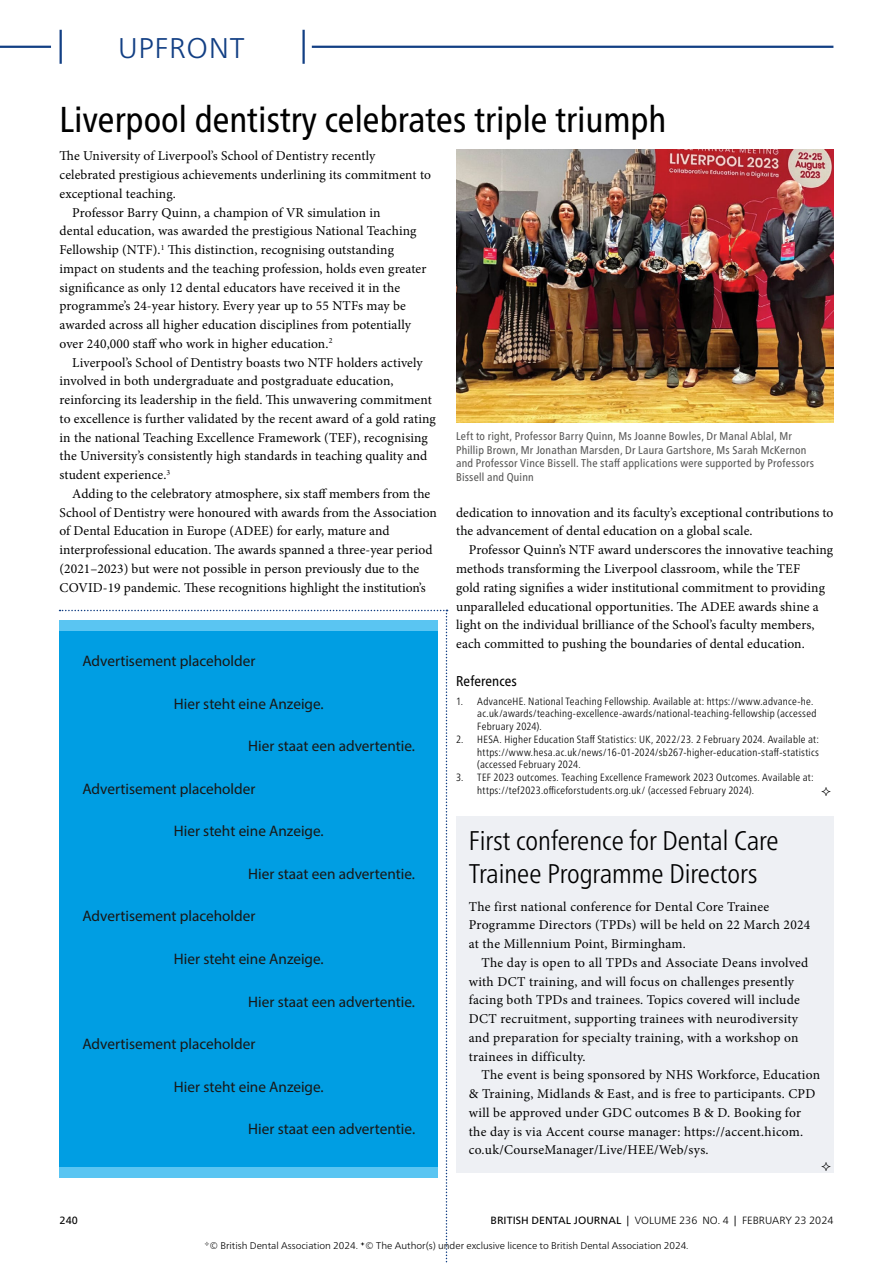
<style>
.page{position:relative;width:893px;height:1263px;background:#fff}
.page>*{position:absolute;margin:0;border:0;box-sizing:border-box;transform-origin:0 0}
.Title_3_Cnd_24pt{font:condensed 36px "Frutiger Neue LT Pro";color:#000}
.t1{font:300 28.5px "Frutiger Neue LT Pro";letter-spacing:.025em;color:#123f84}
.Title_4_Cnd_Lt_18pt{font:300 condensed 27px/32.4px "Frutiger Neue LT Pro";color:#000}
.t2{font:15.3px "Myriad Pro";color:#181716}
.Bibliography_Heading_x{font:condensed 14.25px "Frutiger Neue LT Pro";letter-spacing:.01em;color:#000}
.Para_9pt_ragged{font:13.5px/18.8px "Minion Pro";letter-spacing:.01em;color:#000}
.Para_9pt_ragged_1st{font:13.5px/18.8px "Minion Pro";letter-spacing:.01em;color:#000}
.Image_Caption_grey{font:condensed 11.25px/13.5px "Frutiger Neue LT Pro";letter-spacing:.02em;color:#565655}
.t3{font:300 condensed 10.5px/12.8px "Frutiger Neue LT Pro";letter-spacing:.025em;color:#000}
.t4{font:300 10.5px "Frutiger Neue LT Pro";letter-spacing:.005em;color:#000}
.t5{font:10.5px "Frutiger Neue LT Pro";color:#000}
.t6{font:300 9.75px "Frutiger Neue LT Pro";color:#000}
.s1{font-weight:400}
</style>
<div class="page">
<div style="left:456px;top:817px;width:377px;height:356px;background:#eef0f4"></div>
<img style="left:456px;top:150px;width:377px;height:273px">
<hr style="left:0;top:46px;width:51px;height:2px;background:#123f84">
<hr style="left:312px;top:46px;width:521px;height:2px;background:#123f84">
<hr style="left:60px;top:30px;width:2px;height:34px;background:#123f84">
<hr style="left:302px;top:30px;width:3px;height:34px;background:#123f84">
<svg style="left:60px;top:610px;width:387px;height:653px"></svg>
<h2 class="t1" style="left:118px;top:31px;width:128px">UPFRONT</h2>
<p class="Title_3_Cnd_24pt" style="left:60px;top:98px;width:608px">Liverpool dentistry celebrates triple triumph</p>
<p class="Para_9pt_ragged_1st" style="left:60px;top:147px;width:373px">The University of Liverpool’s School of Dentistry recently celebrated prestigious achievements underlining its commitment to exceptional teaching.</p>
<p class="Para_9pt_ragged" style="left:60px;top:203px;width:368px;text-indent:13px">Professor Barry Quinn, a champion of VR simulation in<br>dental education, was awarded the prestigious National Teaching Fellowship (NTF).<sup>1</sup> This distinction, recognising outstanding impact on students and the teaching profession, holds even greater significance as only 12 dental educators have received it in the programme’s 24-year history. Every year up to 55 NTFs may be awarded across all higher education disciplines from potentially over 240,000 staff who work in higher education.<sup>2</sup></p>
<p class="Para_9pt_ragged" style="left:60px;top:353px;width:378px;text-indent:13px">Liverpool’s School of Dentistry boasts two NTF holders actively involved in both undergraduate and postgraduate education, reinforcing its leadership in the field. This unwavering commitment to excellence is further validated by the recent award of a gold rating in the national Teaching Excellence Framework (TEF), recognising the University’s consistently high standards in teaching quality and student experience.<sup>3</sup></p>
<p class="Para_9pt_ragged" style="left:60px;top:484px;width:379px;text-indent:13px">Adding to the celebratory atmosphere, six staff members from the School of Dentistry were honoured with awards from the Association of Dental Education in Europe (ADEE) for early, mature and interprofessional education. The awards spanned a three-year period (2021–2023) but were not possible in person previously due to the COVID-19 pandemic. These recognitions highlight the institution’s</p>
<p class="t2" style="left:82px;top:651px;width:175px">Advertisement placeholder</p>
<p class="t2" style="left:174px;top:694px;width:151px">Hier steht eine Anzeige.</p>
<p class="t2" style="left:248px;top:737px;width:168px">Hier staat een advertentie.</p>
<p class="t2" style="left:82px;top:779px;width:175px">Advertisement placeholder</p>
<p class="t2" style="left:174px;top:822px;width:151px">Hier steht eine Anzeige.</p>
<p class="t2" style="left:248px;top:864px;width:168px">Hier staat een advertentie.</p>
<p class="t2" style="left:82px;top:907px;width:175px">Advertisement placeholder</p>
<p class="t2" style="left:174px;top:949px;width:151px">Hier steht eine Anzeige.</p>
<p class="t2" style="left:248px;top:992px;width:168px">Hier staat een advertentie.</p>
<p class="t2" style="left:82px;top:1034px;width:175px">Advertisement placeholder</p>
<p class="t2" style="left:174px;top:1077px;width:151px">Hier steht eine Anzeige.</p>
<p class="t2" style="left:248px;top:1120px;width:168px">Hier staat een advertentie.</p>
<p class="Image_Caption_grey" style="left:456px;top:429px;width:360px">Left to right, Professor Barry Quinn, Ms Joanne Bowles, Dr Manal Ablal, Mr Phillip Brown, Mr Jonathan Marsden, Dr Laura Gartshore, Ms Sarah McKernon and Professor Vince Bissell. The staff applications were supported by Professors Bissell and Quinn</p>
<p class="Para_9pt_ragged" style="left:456px;top:503px;width:379px">dedication to innovation and its faculty’s exceptional contributions to the advancement of dental education on a global scale.</p>
<p class="Para_9pt_ragged" style="left:456px;top:541px;width:379px;text-indent:13px">Professor Quinn’s NTF award underscores the innovative teaching methods transforming the Liverpool classroom, while the TEF<br>gold rating signifies a wider institutional commitment to providing unparalleled educational opportunities. The ADEE awards shine a light on the individual brilliance of the School’s faculty members, each committed to pushing the boundaries of dental education.</p>
<p class="Bibliography_Heading_x" style="left:456px;top:672px;width:62px">References</p>
<p class="t3" style="left:477px;top:694px;width:341px;text-indent:-21px">1. AdvanceHE. National Teaching Fellowship. Available at: https://www.advance-he. ac.uk/awards/teaching-excellence-awards/national-teaching-fellowship (accessed<br>February 2024).</p>
<p class="t3" style="left:477px;top:733px;width:343px;text-align:justify;text-indent:-21px">2. HESA. Higher Education Staff Statistics: UK, 2022/23. 2 February 2024. Available at: https://www.hesa.ac.uk/news/16-01-2024/sb267-higher-education-staff-statistics (accessed February 2024.</p>
<p class="t3" style="left:477px;top:771px;width:338px;text-indent:-21px">3. TEF 2023 outcomes. Teaching Excellence Framework 2023 Outcomes. Available at: https://tef2023.officeforstudents.org.uk/ (accessed February 2024).</p>
<p class="Title_4_Cnd_Lt_18pt" style="left:469px;top:825px;width:311px">First conference for Dental Care<br>Trainee Programme Directors</p>
<p class="Para_9pt_ragged_1st" style="left:469px;top:897px;width:343px">The first national conference for Dental Core Trainee<br>Programme Directors (TPDs) will be held on 22 March 2024 at the Millennium Point, Birmingham.</p>
<p class="Para_9pt_ragged" style="left:469px;top:953px;width:341px;text-indent:13px">The day is open to all TPDs and Associate Deans involved with DCT training, and will focus on challenges presently facing both TPDs and trainees. Topics covered will include DCT recruitment, supporting trainees with neurodiversity and preparation for specialty training, with a workshop on trainees in difficulty.</p>
<p class="Para_9pt_ragged" style="left:469px;top:1066px;width:353px;text-indent:13px">The event is being sponsored by NHS Workforce, Education &amp; Training, Midlands &amp; East, and is free to participants. CPD will be approved under GDC outcomes B &amp; D. Booking for the day is via Accent course manager: https://accent.hicom. co.uk/CourseManager/Live/HEE/Web/sys.</p>
<p class="t5" style="left:60px;top:1214px;width:20px">240</p>
<p class="t4" style="left:490px;top:1214px;width:344px"><span class="s1">BRITISH DENTAL JOURNAL |</span> VOLUME 236 NO. 4 <span class="s1">|</span> February 23 2024</p>
<p class="t6" style="left:209px;top:1240px;width:481px">© B ritish Dental Association 2024. © The Author(s) under exclusive licence to B ritish Dental Association 2024.</p>
</div>
